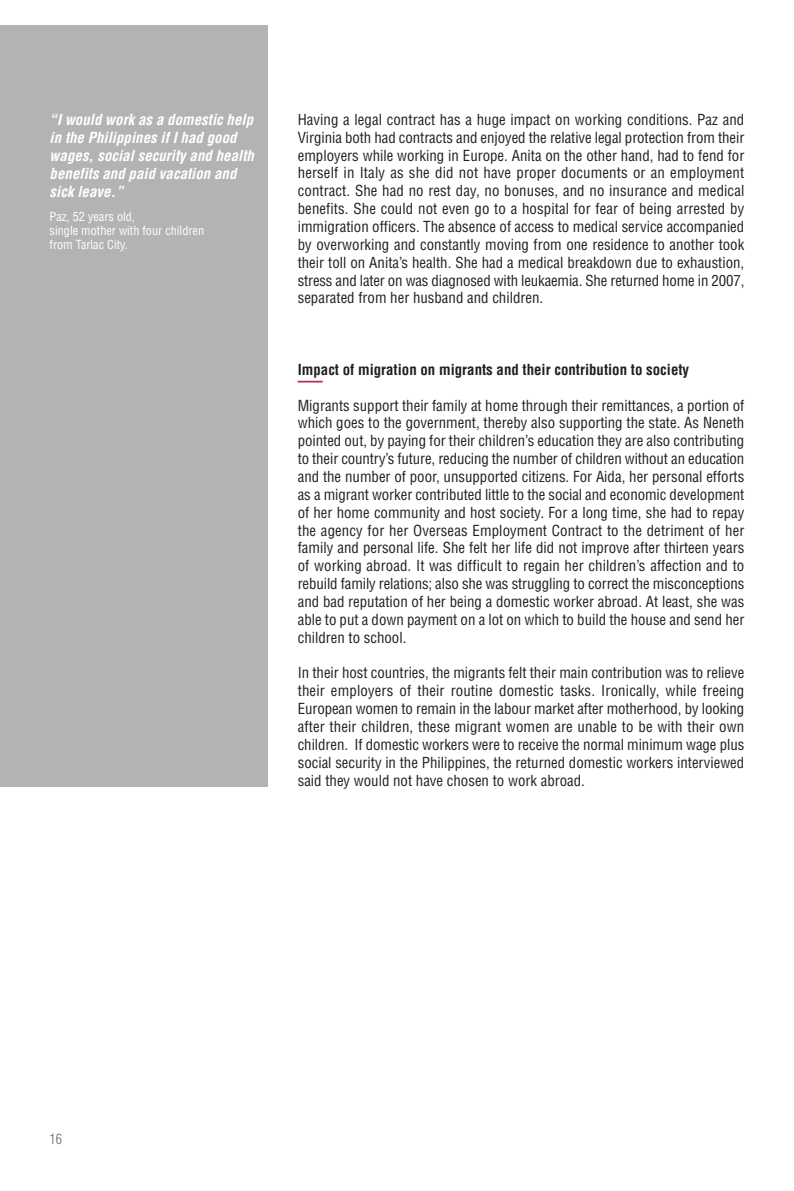
<style>
.page{position:relative;width:794px;height:1191px;background:#fff}
.page>*{position:absolute;margin:0;border:0;box-sizing:border-box;transform-origin:0 0}
.t1{font:condensed 14.88px/17.8px "Helvetica LT Std";color:#231f20;text-align:justify}
.t2{font:italic 700 condensed 14.88px/17.8px "Helvetica";color:#fff}
.t3{font:700 condensed 14.88px "Helvetica LT Std";color:#231f20}
.t4{font:300 condensed 14px "Helvetica LT Std";color:#5f6c69}
.t5{font:condensed 12.25px/14px "Helvetica LT Std";color:#fff}
</style>
<div class="page">
<div style="left:0;top:25px;width:268px;height:761px;background:#b2b4b3"></div>
<svg style="left:298px;top:381px;width:24px;height:1px"></svg>
<p class="t2" style="left:50px;top:112px;width:209px">“Iwould work as a domestic help in the Philippines ifIhad good wages,socialsecurity and health benefits and paid vacation and sick leave.”</p>
<p class="t5" style="left:50px;top:211px;width:156px">Paz, 52 years old,<br>single mother with four children from Tarlac City.</p>
<p class="t1" style="left:298px;top:112px;width:448px">Having a legal contract has a huge impact on working conditions. Paz and Virginia both had contracts and enjoyed the relative legal protection from their employers while working in Europe. Anita on the other hand, had to fend for herself in Italy as she did not have proper documents or an employment contract. She had no rest day, no bonuses, and no insurance and medical benefits. She could not even go to a hospital for fear of being arrested by immigration officers. The absence of access to medical service accompanied by overworking and constantly moving from one residence to another took their toll on Anita’s health. She had a medical breakdown due to exhaustion, stress and later on was diagnosed with leukaemia. She returned home in 2007, separated from her husband and children.</p>
<p class="t3" style="left:298px;top:364px;width:393px">Impact of migration on migrants and their contribution to society</p>
<p class="t1" style="left:298px;top:397px;width:448px">Migrants support their family at home through their remittances, a portion of which goes to the government, thereby also supporting the state. As Neneth pointed out, by paying for their children’s education they are also contributing to their country’s future, reducing the number of children without an education and the number of poor, unsupported citizens. For Aida, her personal efforts as a migrant worker contributed little to the social and economic development of her home community and host society. For a long time, she had to repay the agency for her Overseas Employment Contract to the detriment of her family and personal life. She felt her life did not improve after thirteen years of working abroad. It was difficult to regain her children’s affection and to rebuild family relations; also she was struggling to correct the misconceptions and bad reputation of her being a domestic worker abroad. At least, she was able to put a down payment on a lot on which to build the house and send her children to school.</p>
<p class="t1" style="left:298px;top:665px;width:448px">In their host countries, the migrants felt their main contribution was to relieve their employers of their routine domestic tasks. Ironically, while freeing European women to remain in the labour market after motherhood, by looking after their children, these migrant women are unable to be with their own children. If domestic workers were to receive the normal minimum wage plus social security in the Philippines, the returned domestic workers interviewed said they would not have chosen to work abroad.</p>
<p class="t4" style="left:50px;top:1134px;width:14px">16</p>
</div>
